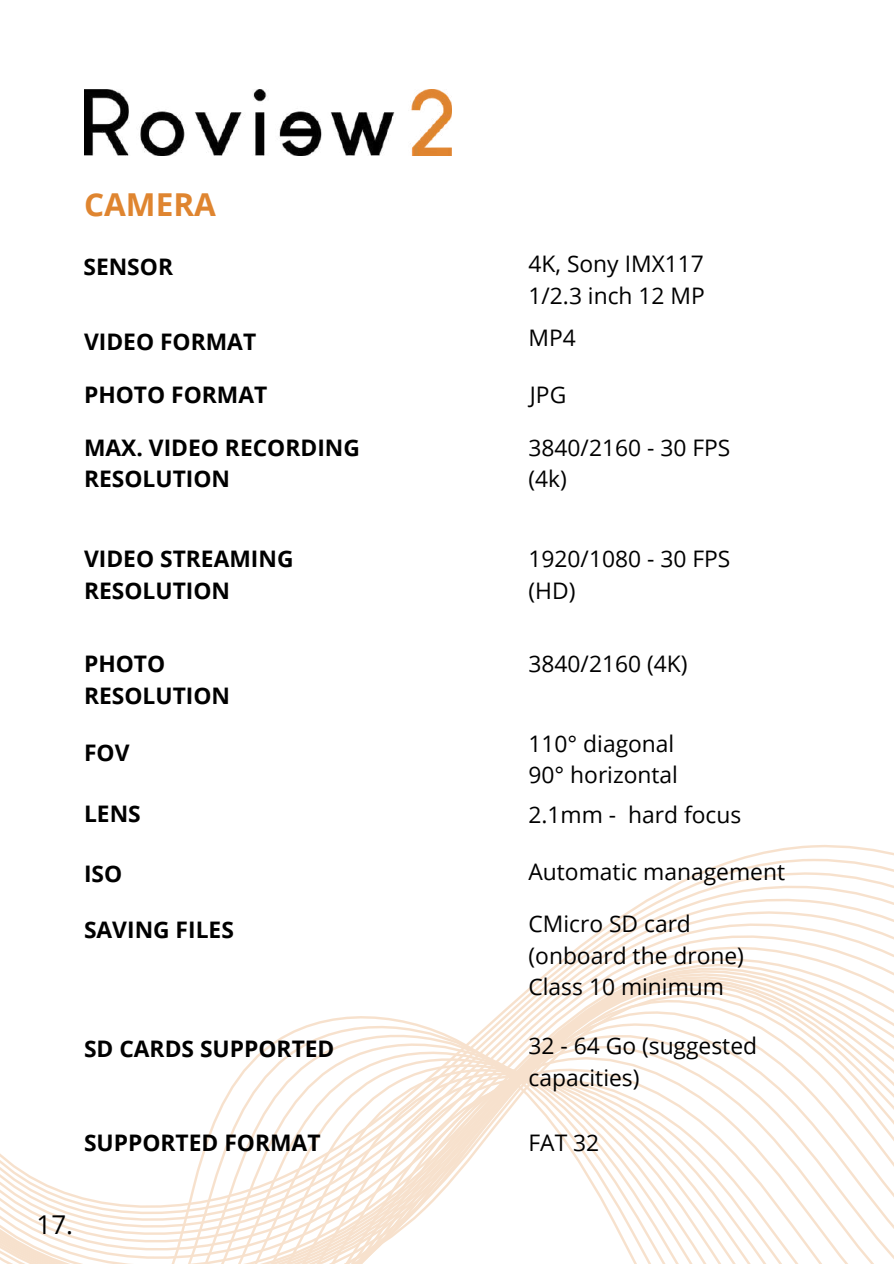
<style>
.page{position:relative;width:894px;height:1264px;background:#fff}
.page>*{position:absolute;margin:0;border:0;box-sizing:border-box;transform-origin:0 0}
.t1{font:700 31.5px "Open Sans";color:#df8530}
.t2{font:25.95px "Open Sans";color:#000}
.t3{font:22.8px/31.5px "Open Sans";color:#000}
.t4{font:700 22.8px/31.5px "Open Sans";color:#000}
</style>
<div class="page">
<svg style="left:522px;top:963px;width:371px;height:31px"></svg>
<svg style="left:0;top:999px;width:893px;height:264px"></svg>
<img style="left:84px;top:89px;width:367px;height:67px">
<h1 class="t1" style="left:84px;top:182px;width:133px">CAMERA</h1>
<p class="t4" style="left:83px;top:250px;width:91px">SENSOR</p>
<p class="t4" style="left:84px;top:325px;width:174px">VIDEO FORMAT</p>
<p class="t4" style="left:84px;top:378px;width:185px">PHOTO FORMAT</p>
<p class="t4" style="left:84px;top:431px;width:277px">MAX. VIDEO RECORDING<br>RESOLUTION</p>
<p class="t4" style="left:84px;top:543px;width:211px">VIDEO STREAMING<br>RESOLUTION</p>
<p class="t4" style="left:84px;top:647px;width:147px">PHOTO<br>RESOLUTION</p>
<p class="t4" style="left:84px;top:736px;width:47px">FOV</p>
<p class="t4" style="left:84px;top:797px;width:58px">LENS</p>
<p class="t4" style="left:84px;top:857px;width:40px">ISO</p>
<p class="t4" style="left:84px;top:913px;width:151px">SAVING FILES</p>
<p class="t4" style="left:84px;top:1031px;width:252px">SD CARDS SUPPORTED</p>
<p class="t4" style="left:84px;top:1125px;width:238px">SUPPORTED FORMAT</p>
<p class="t2" style="left:37px;top:1206px;width:38px">17.</p>
<p class="t3" style="left:528px;top:248px;width:178px">4K, Sony IMX117<br>1/2.3 inch 12 MP</p>
<p class="t3" style="left:528px;top:321px;width:49px">MP4</p>
<p class="t3" style="left:529px;top:378px;width:38px">JPG</p>
<p class="t3" style="left:528px;top:431px;width:203px">3840/2160 - 30 FPS (4k)</p>
<p class="t3" style="left:528px;top:543px;width:203px">1920/1080 - 30 FPS (HD)</p>
<p class="t3" style="left:528px;top:647px;width:160px">3840/2160 (4K)</p>
<p class="t3" style="left:528px;top:727px;width:151px">110° diagonal<br>90° horizontal</p>
<p class="t3" style="left:528px;top:798px;width:214px">2.1mm - hard focus</p>
<p class="t3" style="left:528px;top:855px;width:258px">Automatic management</p>
<p class="t3" style="left:528px;top:907px;width:217px">CMicro SD card (onboard the drone)<br>Class 10 minimum</p>
<p class="t3" style="left:528px;top:1029px;width:230px">32 - 64 Go (suggested capacities)</p>
<p class="t3" style="left:528px;top:1125px;width:72px">FAT 32</p>
</div>
